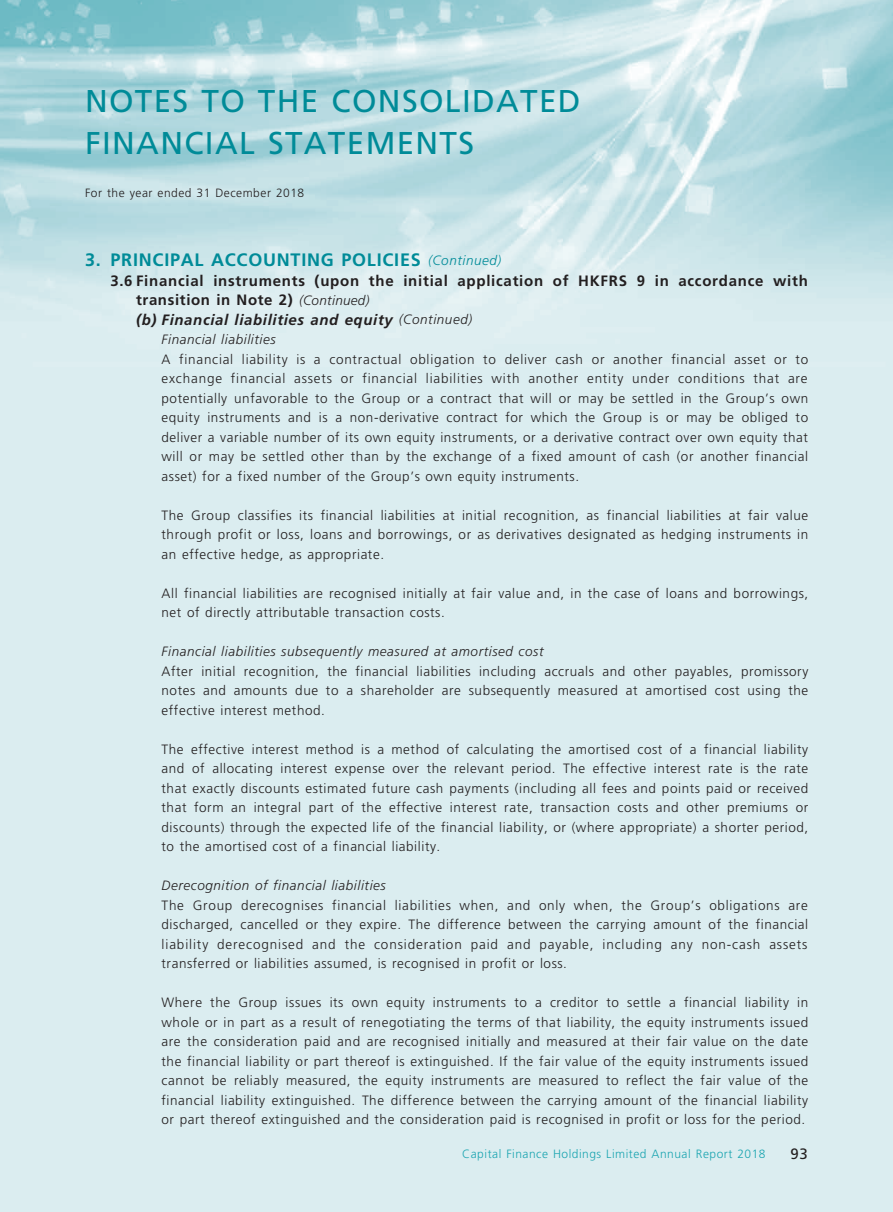
<style>
.page{position:relative;width:893px;height:1212px;background:#fff}
.page>*{position:absolute;margin:0;border:0;box-sizing:border-box;transform-origin:0 0}
.t1{font:31.5px "Frutiger";letter-spacing:.04em;color:#008b98}
.t2{font:700 18px "Frutiger";letter-spacing:.04em;color:#008b98}
.t3{font:700 15px "Frutiger";letter-spacing:.05em;color:#231f20}
.t4{font:italic 700 15px/19.5px "Frutiger";letter-spacing:.04em;color:#231f20}
.t5{font:15px "Frutiger";color:#231f20}
.t6{font:300 13.5px/19.5px "Frutiger";letter-spacing:.04em;color:#231f20;text-align:justify}
.t7{font:italic 300 13.5px "Frutiger";letter-spacing:.04em;color:#231f20}
.t8{font:italic 300 13.5px "Frutiger";letter-spacing:.04em;color:#008b98}
.t9{font:300 12px "Frutiger";letter-spacing:.04em;color:#1ca5b1}
.t10{font:300 12px "Frutiger";letter-spacing:.04em;color:#231f20}
.s1{font-style:normal}
.s2{font-weight:300;font-size:13.5px}
</style>
<div class="page">
<img style="left:0;top:0;width:893px;height:1212px">
<h1 class="t1" style="left:85px;top:82px;width:21px">NOTES</h1>
<h1 class="t1" style="left:201px;top:82px;width:77px">TO THE</h1>
<h1 class="t1" style="left:332px;top:82px;width:44px">CONSO</h1>
<h1 class="t1" style="left:445px;top:82px;width:137px">LIDATE D</h1>
<h1 class="t1" style="left:85px;top:124px;width:331px">FINAN CIAL STATE MENTS</h1>
<p class="t10" style="left:85px;top:186px;width:221px">For the year ended 31 December 2018</p>
<h2 class="t2" style="left:85px;top:249px;width:203px">3. PRIN CIPAL ACCOUNTIN</h2>
<h2 class="t2" style="left:321px;top:249px;width:83px">G POLICIES</h2>
<p class="t8" style="left:428px;top:252px;width:75px">(Continued)</p>
<p class="t3" style="left:111px;top:272px;width:479px">3.6 Financial instruments (upon the initial application of HKFRS</p>
<p class="t3" style="left:637px;top:272px;width:173px">9 in accordance with</p>
<p class="t4" style="left:136px;top:290px;width:338px"><span class="s1">transition in Note 2)</span> <span class="s2">(Continued)<br></span>(b) Financial liabilities and equity <span class="s2">(Continued)</span></p>
<p class="t7" style="left:162px;top:332px;width:116px">Financial liabilities</p>
<p class="t6" style="left:162px;top:349px;width:648px">A financial liability is a contractual obligation to deliver cash or another financial asset or to exchange financial assets or financial liabilities with another entity under conditions that are potentially unfavorable to the Group or a contract that will or may be settled in the Group’s own equity instruments and is a non-derivative contract for which the Group is or may be obliged to deliver a variable number of its own equity instruments, or a derivative contract over own equity that will or may be settled other than by the exchange of a fixed amount of cash (or another financial asset) for a fixed number of the Group’s own equity instruments.</p>
<p class="t6" style="left:162px;top:505px;width:648px">The Group classifies its financial liabilities at initial recognition, as financial liabilities at fair value through profit or loss, loans and borrowings, or as derivatives designated as hedging instruments in an effective hedge, as appropriate.</p>
<p class="t6" style="left:162px;top:583px;width:648px">All financial liabilities are recognised initially at fair value and, in the case of loans and borrowings, net of directly attributable transaction costs.</p>
<p class="t7" style="left:162px;top:644px;width:383px">Financial liabilities subsequently measured at amortised cost</p>
<p class="t6" style="left:162px;top:661px;width:648px">After initial recognition, the financial liabilities including accruals and other payables, promissory notes and amounts due to a shareholder are subsequently measured at amortised cost using the effective interest method.</p>
<p class="t6" style="left:162px;top:739px;width:648px">The effective interest method is a method of calculating the amortised cost of a financial liability and of allocating interest expense over the relevant period. The effective interest rate is the rate that exactly discounts estimated future cash payments (including all fees and points paid or received that form an integral part of the effective interest rate, transaction costs and other premiums or discounts) through the expected life of the financial liability, or (where appropriate) a shorter period, to the amortised cost of a financial liability.</p>
<p class="t7" style="left:162px;top:878px;width:226px">Derecognition of financial liabilities</p>
<p class="t6" style="left:162px;top:895px;width:648px">The Group derecognises financial liabilities when, and only when, the Group’s obligations are discharged, cancelled or they expire. The difference between the carrying amount of the financial liability derecognised and the consideration paid and payable, including any non-cash assets transferred or liabilities assumed, is recognised in profit or loss.</p>
<p class="t6" style="left:162px;top:993px;width:648px">Where the Group issues its own equity instruments to a creditor to settle a financial liability in whole or in part as a result of renegotiating the terms of that liability, the equity instruments issued are the consideration paid and are recognised initially and measured at their fair value on the date the financial liability or part thereof is extinguished. If the fair value of the equity instruments issued cannot be reliably measured, the equity instruments are measured to reflect the fair value of the financial liability extinguished. The difference between the carrying amount of the financial liability or part thereof extinguished and the consideration paid is recognised in profit or loss for the period.</p>
<p class="t9" style="left:462px;top:1147px;width:305px">Capital Finance Holdings Limited Annual Report 2018</p>
<p class="t5" style="left:791px;top:1145px;width:19px">93</p>
</div>
